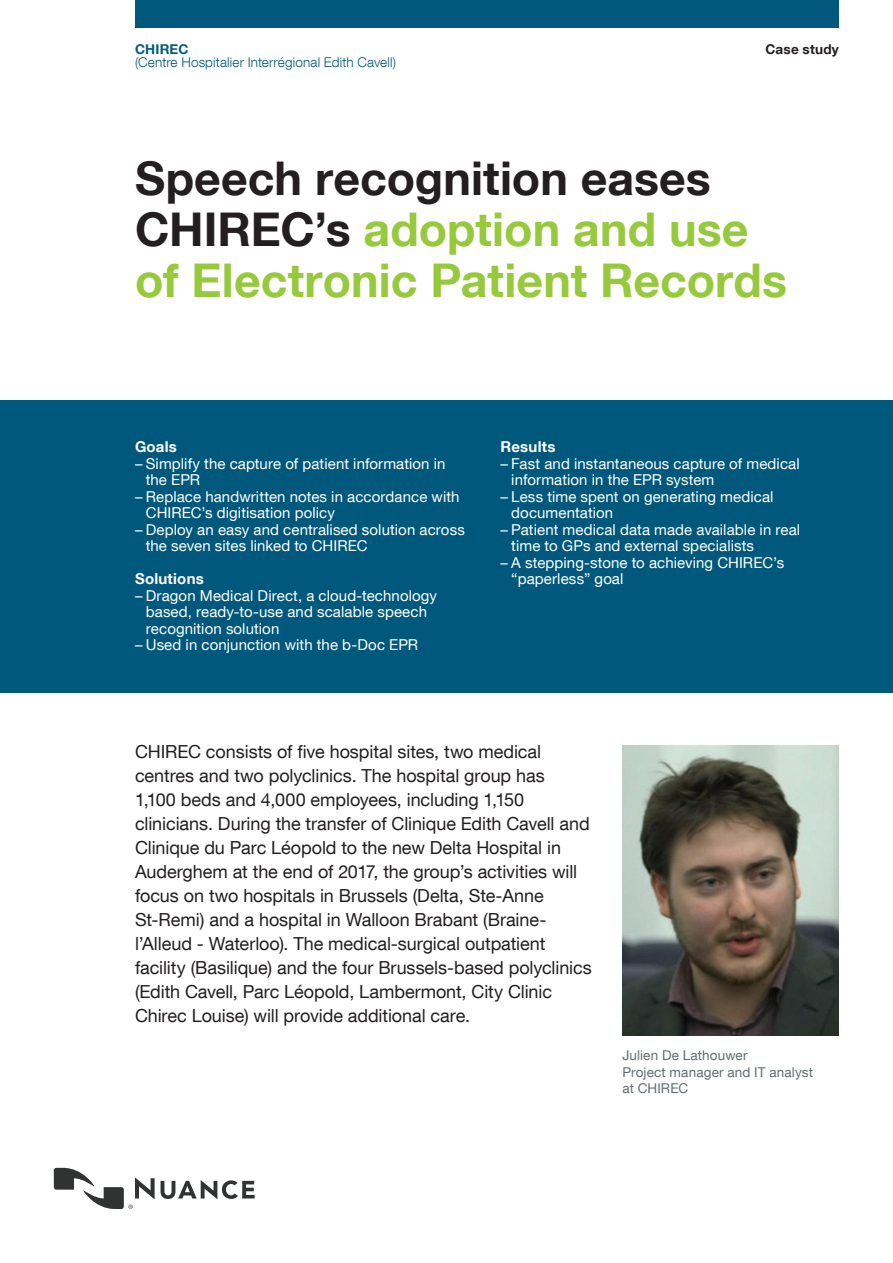
<style>
.page{position:relative;width:893px;height:1263px;background:#fff}
.page>*{position:absolute;margin:0;border:0;box-sizing:border-box;transform-origin:0 0}
.t1{font:700 46.5px/51px "Helvetica Neue LT Com";color:#97c93c}
.t2{font:18px/24px "Helvetica Neue LT Com";letter-spacing:-.005em;color:#231f20}
.t3{font:15px/16.5px "Helvetica Neue LT Com";letter-spacing:.005em;color:#fff}
.t4{font:700 15px "Helvetica Neue LT Com";letter-spacing:.015em;color:#fff}
.t5{font:13.5px/16.5px "Helvetica Neue LT Com";letter-spacing:.01em;color:#616d6f}
.t6{font:300 13.5px "Helvetica Neue LT Com";letter-spacing:.01em;color:#00597d}
.t7{font:700 13.5px "Helvetica Neue LT Com";letter-spacing:.02em;color:#231f20}
.t8{font:700 13.5px "Helvetica Neue LT Com";letter-spacing:.015em;color:#00597d}
.s1{color:#231f20}
</style>
<div class="page">
<div style="left:135px;top:0;width:704px;height:27px;background:#00597d"></div>
<svg style="left:161px;top:1180px;width:94px;height:19px"></svg>
<svg style="left:54px;top:1168px;width:101px;height:41px"></svg>
<img style="left:622px;top:745px;width:217px;height:291px">
<div style="left:0;top:400px;width:893px;height:293px;background:#00597d"></div>
<p class="t8" style="left:135px;top:41px;width:55px">CHIREC</p>
<p class="t6" style="left:135px;top:54px;width:263px">(Centre Hospitalier Interrégional Edith Cavell)</p>
<p class="t7" style="left:765px;top:41px;width:75px">Case study</p>
<h1 class="t1" style="left:135px;top:151px;width:654px"><span class="s1">Speech recognition eases<br>CHIREC’s</span> adoption and use of Electronic Patient Records</h1>
<p class="t4" style="left:135px;top:438px;width:43px">Goals</p>
<p class="t3" style="left:146px;top:455px;width:301px;text-indent:-11px">– Simplify the capture of patient information in the EPR</p>
<p class="t3" style="left:146px;top:488px;width:315px;text-indent:-11px">– Replace handwritten notes in accordance with<br>CHIREC’s digitisation policy</p>
<p class="t3" style="left:146px;top:521px;width:321px;text-indent:-11px">– Deploy an easy and centralised solution across the seven sites linked to CHIREC</p>
<p class="t4" style="left:135px;top:570px;width:70px">Solutions</p>
<p class="t3" style="left:146px;top:587px;width:293px;text-indent:-11px">– Dragon Medical Direct, a cloud-technology based, ready-to-use and scalable speech recognition solution</p>
<p class="t3" style="left:135px;top:636px;width:285px">– Used in conjunction with the b-Doc EPR</p>
<p class="t4" style="left:500px;top:438px;width:56px">Results</p>
<p class="t3" style="left:511px;top:455px;width:290px;text-indent:-11px">– Fast and instantaneous capture of medical information in the EPR system</p>
<p class="t3" style="left:511px;top:488px;width:264px;text-indent:-11px">– Less time spent on generating medical documentation</p>
<p class="t3" style="left:511px;top:521px;width:290px;text-indent:-11px">– Patient medical data made available in real time to GPs and external specialists</p>
<p class="t3" style="left:511px;top:554px;width:274px;text-indent:-11px">– A stepping-stone to achieving CHIREC’s “paperless” goal</p>
<p class="t2" style="left:135px;top:739px;width:458px">CHIREC consists of five hospital sites, two medical centres and two polyclinics. The hospital group has<br>1,100 beds and 4,000 employees, including 1,150 clinicians. During the transfer of Clinique Edith Cavell and Clinique du Parc Léopold to the new Delta Hospital in Auderghem at the end of 2017, the group’s activities will focus on two hospitals in Brussels (Delta, Ste-Anne St-Remi) and a hospital in Walloon Brabant (Braine&shy;l’Alleud - Waterloo). The medical-surgical outpatient facility (Basilique) and the four Brussels-based polyclinics (Edith Cavell, Parc Léopold, Lambermont, City Clinic Chirec Louise) will provide additional care.</p>
<p class="t5" style="left:622px;top:1047px;width:192px">Julien De Lathouwer<br>Project manager and IT analyst at CHIREC</p>
</div>
